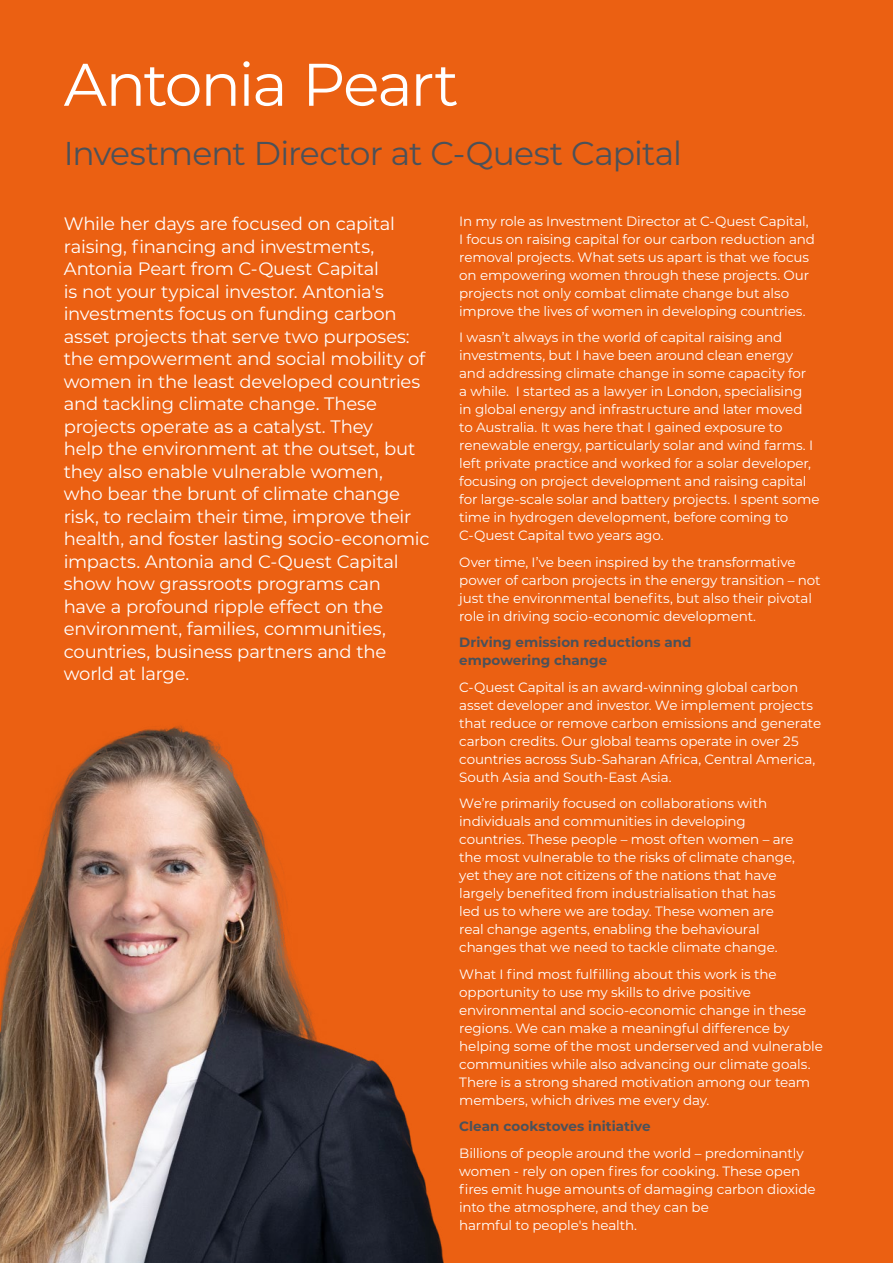
<style>
.page{position:relative;width:893px;height:1263px;background:#eb6012}
.page>*{position:absolute;margin:0;border:0;box-sizing:border-box;transform-origin:0 0}
.t1{font:60px "Montserrat";letter-spacing:-.035em;color:#fff}
.t2{font:33px "Montserrat";letter-spacing:-.025em;color:#4b5159}
.t3{font:18px/22.5px "Montserrat";letter-spacing:-.015em;color:#fff}
.t4{font:13.5px/18px "Montserrat";letter-spacing:-.01em;color:#fff}
.t5{font:700 13.5px/18px "Montserrat";letter-spacing:.005em;color:#4b5159}
</style>
<div class="page">
<img style="left:0;top:725px;width:444px;height:538px">
<h1 class="t1" style="left:64px;top:43px;width:396px">Antonia Peart</h1>
<h2 class="t2" style="left:64px;top:131px;width:620px">Investment Director at C-Quest Capital</h2>
<p class="t3" style="left:64px;top:212px;width:367px">While her days are focused on capital raising, financing and investments, Antonia Peart from C-Quest Capital<br>is not your typical investor. Antonia's investments focus on funding carbon asset projects that serve two purposes: the empowerment and social mobility of women in the least developed countries and tackling climate change. These projects operate as a catalyst. They<br>help the environment at the outset, but they also enable vulnerable women,<br>who bear the brunt of climate change risk, to reclaim their time, improve their health, and foster lasting socio-economic impacts. Antonia and C-Quest Capital show how grassroots programs can<br>have a profound ripple effect on the environment, families, communities, countries, business partners and the world at large.</p>
<p class="t4" style="left:459px;top:211px;width:357px">In my role as Investment Director at C-Quest Capital, I focus on raising capital for our carbon reduction and removal projects. What sets us apart is that we focus on empowering women through these projects. Our projects not only combat climate change but also improve the lives of women in developing countries.</p>
<p class="t4" style="left:459px;top:328px;width:362px">I wasn’t always in the world of capital raising and investments, but I have been around clean energy and addressing climate change in some capacity for<br>a while. I started as a lawyer in London, specialising<br>in global energy and infrastructure and later moved to Australia. It was here that I gained exposure to renewable energy, particularly solar and wind farms. I left private practice and worked for a solar developer, focusing on project development and raising capital for large-scale solar and battery projects. I spent some time in hydrogen development, before coming to C-Quest Capital two years ago.</p>
<p class="t4" style="left:459px;top:552px;width:363px">Over time, I’ve been inspired by the transformative power of carbon projects in the energy transition – not just the environmental benefits, but also their pivotal role in driving socio-economic development.</p>
<p class="t5" style="left:459px;top:633px;width:234px">Driving emission reductions and empowering change</p>
<p class="t4" style="left:459px;top:677px;width:363px">C-Quest Capital is an award-winning global carbon asset developer and investor. We implement projects that reduce or remove carbon emissions and generate carbon credits. Our global teams operate in over 25 countries across Sub-Saharan Africa, Central America, South Asia and South-East Asia.</p>
<p class="t4" style="left:459px;top:794px;width:337px">We’re primarily focused on collaborations with individuals and communities in developing countries. These people – most often women – are the most vulnerable to the risks of climate change, yet they are not citizens of the nations that have largely benefited from industrialisation that has led us to where we are today. These women are real change agents, enabling the behavioural changes that we need to tackle climate change.</p>
<p class="t4" style="left:459px;top:964px;width:365px">What I find most fulfilling about this work is the opportunity to use my skills to drive positive environmental and socio-economic change in these regions. We can make a meaningful difference by helping some of the most underserved and vulnerable communities while also advancing our climate goals.<br>There is a strong shared motivation among our team members, which drives me every day.</p>
<p class="t5" style="left:459px;top:1116px;width:193px">Clean cookstoves initiative</p>
<p class="t4" style="left:459px;top:1143px;width:358px">Billions of people around the world – predominantly women - rely on open fires for cooking. These open fires emit huge amounts of damaging carbon dioxide into the atmosphere, and they can be<br>harmful to people's health.</p>
</div>
